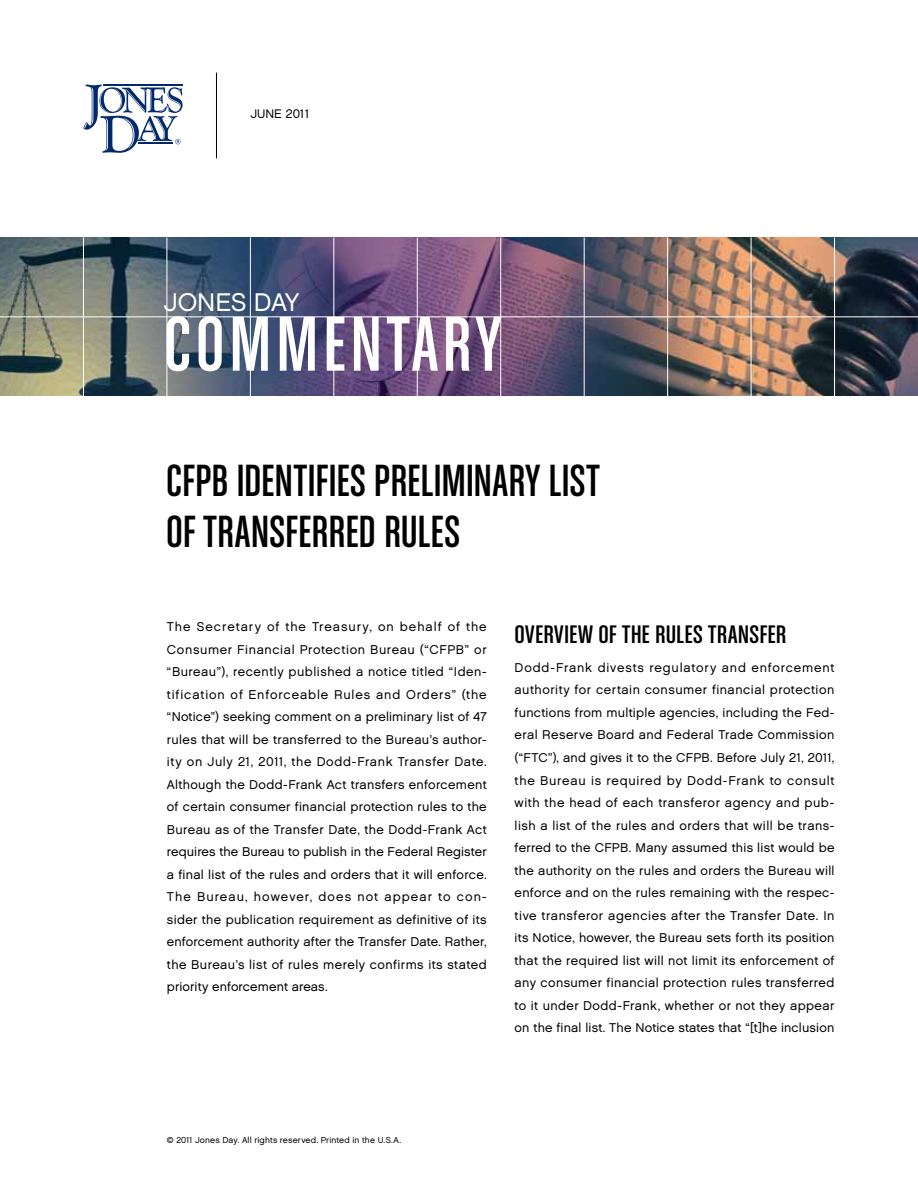
<style>
.page{position:relative;width:918px;height:1188px;background:#fff}
.page>*{position:absolute;margin:0;border:0;box-sizing:border-box;transform-origin:0 0}
.t1{font:82.5px "Chalet Comprime Cologne Sixty";letter-spacing:.055em;color:#fff}
.t2{font:48px/51px "Chalet Comprime Cologne Sixty";color:#000}
.t3{font:27px "Chalet Comprime Cologne Sixty";letter-spacing:.01em;color:#000;scale:1.1 1}
.t4{font:25.5px "Chalet London Nineteen Sixty";letter-spacing:-.005em;color:#fff}
.t5{font:12.75px/22.5px "Chalet London Nineteen Sixty";letter-spacing:.015em;color:#000;text-align:justify}
.t6{font:12.3px "Chalet London Nineteen Sixty";color:#000}
.t7{font:8.7px "Chalet London Nineteen Sixty";letter-spacing:.02em;color:#000}
</style>
<div class="page">
<img style="left:0;top:237px;width:918px;height:158px">
<hr style="left:167px;top:238px;width:1px;height:160px;background:#fff">
<hr style="left:83px;top:238px;width:1px;height:160px;background:#fff">
<hr style="left:250px;top:238px;width:1px;height:160px;background:#fff">
<hr style="left:334px;top:238px;width:1px;height:160px;background:#fff">
<hr style="left:417px;top:238px;width:1px;height:160px;background:#fff">
<hr style="left:500px;top:238px;width:1px;height:160px;background:#fff">
<hr style="left:584px;top:238px;width:1px;height:160px;background:#fff">
<hr style="left:667px;top:238px;width:1px;height:160px;background:#fff">
<hr style="left:751px;top:238px;width:1px;height:160px;background:#fff">
<hr style="left:834px;top:238px;width:1px;height:160px;background:#fff">
<hr style="left:0;top:317px;width:918px;height:1px;background:#fff">
<hr style="left:216px;top:73px;width:1px;height:85px;background:#000">
<svg style="left:83px;top:85px;width:100px;height:68px"></svg>
<p class="t6" style="left:250px;top:106px;width:60px">June 2011</p>
<h3 class="t4" style="left:164px;top:286px;width:137px">JONES DAY</h3>
<h1 class="t1" style="left:164px;top:299px;width:339px">COMMENTARY</h1>
<h2 class="t2" style="left:166px;top:454px;width:435px">CFPB IDENTIFIES PRELIMINARY LIST<br>OF TRANSFERRED RULES</h2>
<p class="t5" style="left:167px;top:615px;width:321px">The Secretary of the Treasury, on behalf of the Consumer Financial Protection Bureau (“CFPB” or “Bureau”), recently published a notice titled “Iden&shy;tification of Enforceable Rules and Orders” (the “Notice”) seeking comment on a preliminary list of 47 rules that will be transferred to the Bureau’s author&shy;ity on July 21, 2011, the Dodd-Frank Transfer Date.<br>Although the Dodd-Frank Act transfers enforcement of certain consumer financial protection rules to the Bureau as of the Transfer Date, the Dodd-Frank Act requires the Bureau to publish in the Federal Register a final list of the rules and orders that it will enforce.<br>The Bureau, however, does not appear to con&shy;sider the publication requirement as definitive of its enforcement authority after the Transfer Date. Rather, the Bureau’s list of rules merely confirms its stated priority enforcement areas.</p>
<h3 class="t3" style="left:515px;top:619px;width:249px">OVERVIEW OF THE RULES TRANSFER</h3>
<p class="t5" style="left:515px;top:656px;width:321px">Dodd-Frank divests regulatory and enforcement authority for certain consumer financial protection functions from multiple agencies, including the Fed&shy;eral Reserve Board and Federal Trade Commission (“FTC”), and gives it to the CFPB. Before July 21, 2011, the Bureau is required by Dodd-Frank to consult with the head of each transferor agency and pub&shy;lish a list of the rules and orders that will be trans&shy;ferred to the CFPB. Many assumed this list would be the authority on the rules and orders the Bureau will enforce and on the rules remaining with the respec&shy;tive transferor agencies after the Transfer Date. In its Notice, however, the Bureau sets forth its position that the required list will not limit its enforcement of any consumer financial protection rules transferred to it under Dodd-Frank, whether or not they appear on the final list. The Notice states that “[t]he inclusion</p>
<p class="t7" style="left:167px;top:1134px;width:236px">© 2011 Jones Day. All rights reserved. Printed in the U.S.A.</p>
</div>
